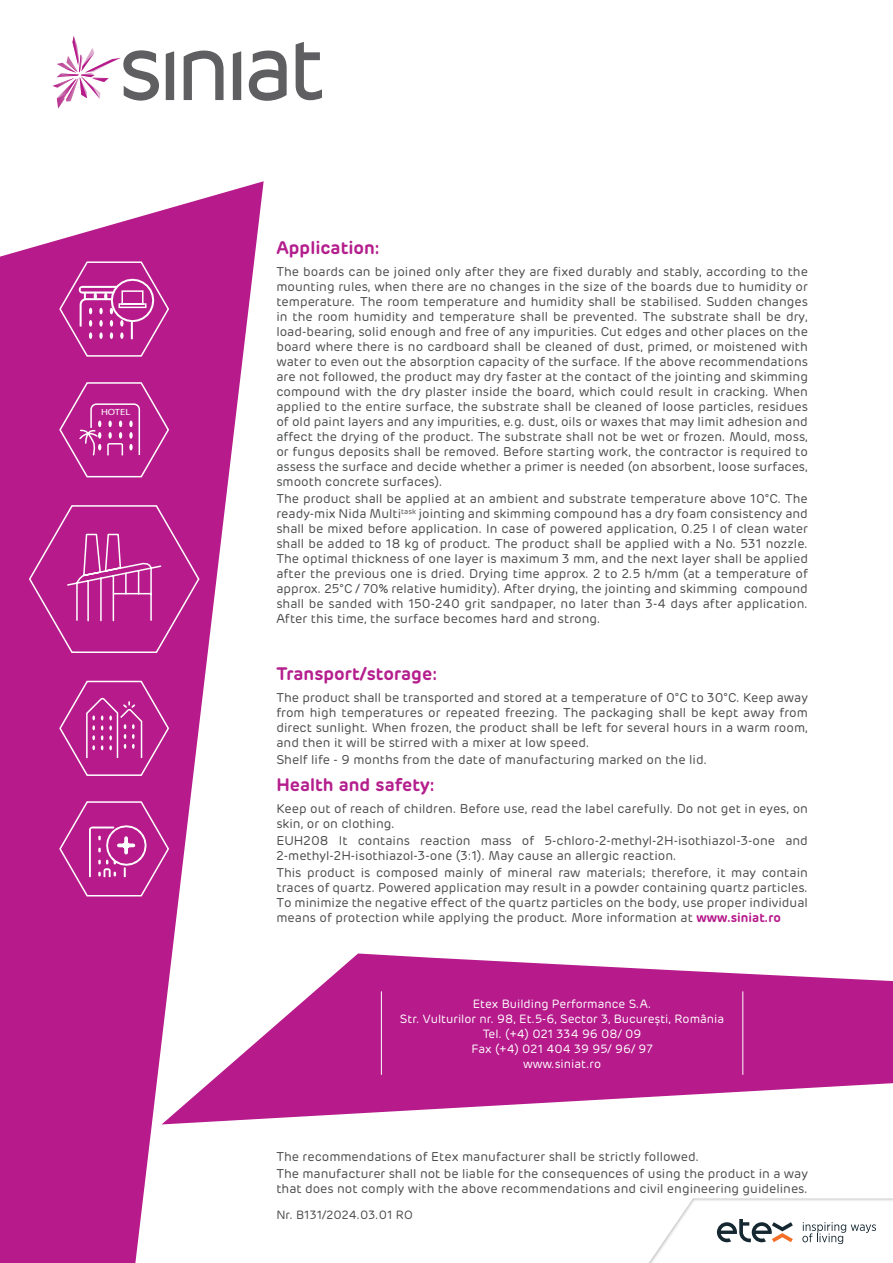
<style>
.page{position:relative;width:893px;height:1263px;background:#fff}
.page>*{position:absolute;margin:0;border:0;box-sizing:border-box;transform-origin:0 0}
.t1{font:600 18px "Rubrik";color:#b41e8d}
.t2{font:12.75px/15px "Rubrik";color:#4b4c4d;text-align:justify}
.t3{font:12px/15px "Rubrik";color:#fff;text-align:center}
.t4{font:12px "Rubrik";color:#4b4c4d}
.t5{font:9px "Myriad Pro";color:#fff;scale:1.18 1}
.s1{font-weight:600;color:#b61a8b}
</style>
<div class="page">
<svg style="left:0;top:181px;width:264px;height:1082px;fill:#b61a8b"></svg>
<svg style="left:649px;top:1198px;width:244px;height:65px"></svg>
<svg style="left:249px;top:51px;width:38px;height:50px"></svg>
<svg style="left:166px;top:51px;width:8px;height:49px"></svg>
<svg style="left:184px;top:51px;width:40px;height:49px"></svg>
<svg style="left:233px;top:51px;width:8px;height:49px"></svg>
<svg style="left:296px;top:42px;width:26px;height:58px"></svg>
<svg style="left:52px;top:36px;width:107px;height:73px"></svg>
<svg style="left:162px;top:953px;width:731px;height:171px;fill:#b61a8b"></svg>
<hr style="left:381px;top:991px;width:1px;height:84px;background:#fff">
<hr style="left:742px;top:991px;width:1px;height:84px;background:#fff">
<svg style="left:58px;top:260px;width:112px;height:97px;background:#bf389a"></svg>
<svg style="left:28px;top:504px;width:172px;height:150px;background:#ba2992"></svg>
<svg style="left:58px;top:679px;width:112px;height:98px;background:#bc2d95"></svg>
<svg style="left:58px;top:381px;width:112px;height:97px;background:#bc2e95"></svg>
<svg style="left:58px;top:800px;width:112px;height:97px;background:#bd3196"></svg>
<p class="t5" style="left:101px;top:407px;width:26px">HOTEL</p>
<h1 class="t1" style="left:276px;top:236px;width:105px">Application:</h1>
<p class="t2" style="left:276px;top:264px;width:533px">The boards can be joined only after they are fixed durably and stably, according to the mounting rules, when there are no changes in the size of the boards due to humidity or temperature. The room temperature and humidity shall be stabilised. Sudden changes in the room humidity and temperature shall be prevented. The substrate shall be dry, load-bearing, solid enough and free of any impurities. Cut edges and other places on the board where there is no cardboard shall be cleaned of dust, primed, or moistened with water to even out the absorption capacity of the surface. If the above recommendations are not followed, the product may dry faster at the contact of the jointing and skimming compound with the dry plaster inside the board, which could result in cracking. When applied to the entire surface, the substrate shall be cleaned of loose particles, residues of old paint layers and any impurities, e.g. dust, oils or waxes that may limit adhesion and affect the drying of the product. The substrate shall not be wet or frozen. Mould, moss, or fungus deposits shall be removed. Before starting work, the contractor is required to assess the surface and decide whether a primer is needed (on absorbent, loose surfaces, smooth concrete surfaces).</p>
<p class="t2" style="left:276px;top:491px;width:533px">The product shall be applied at an ambient and substrate temperature above 10°C. The ready-mix Nida Multi<sup>task</sup> jointing and skimming compound has a dry foam consistency and shall be mixed before application. In case of powered application, 0.25 l of clean water shall be added to 18 kg of product. The product shall be applied with a No. 531 nozzle.<br>The optimal thickness of one layer is maximum 3 mm, and the next layer shall be applied after the previous one is dried. Drying time approx. 2 to 2.5 h/mm (at a temperature of approx. 25°C / 70% relative humidity). After drying, the jointing and skimming compound shall be sanded with 150-240 grit sandpaper, no later than 3-4 days after application.<br>After this time, the surface becomes hard and strong.</p>
<h1 class="t1" style="left:276px;top:662px;width:162px">Transport/storage:</h1>
<p class="t2" style="left:276px;top:690px;width:533px">The product shall be transported and stored at a temperature of 0°C to 30°C. Keep away from high temperatures or repeated freezing. The packaging shall be kept away from direct sunlight. When frozen, the product shall be left for several hours in a warm room, and then it will be stirred with a mixer at low speed.</p>
<p class="t2" style="left:276px;top:752px;width:432px">Shelf life - 9 months from the date of manufacturing marked on the lid.</p>
<h1 class="t1" style="left:276px;top:773px;width:160px">Health and safety:</h1>
<p class="t2" style="left:276px;top:801px;width:533px">Keep out of reach of children. Before use, read the label carefully. Do not get in eyes, on skin, or on clothing.</p>
<p class="t2" style="left:276px;top:833px;width:533px">EUH208 It contains reaction mass of 5-chloro-2-methyl-2H-isothiazol-3-one and<br>2-methyl-2H-isothiazol-3-one (3:1). May cause an allergic reaction.</p>
<p class="t2" style="left:276px;top:865px;width:533px">This product is composed mainly of mineral raw materials; therefore, it may contain traces of quartz. Powered application may result in a powder containing quartz particles.<br>To minimize the negative effect of the quartz particles on the body, use proper individual means of protection while applying the product. More information at <span class="s1">www.siniat.ro</span></p>
<p class="t3" style="left:400px;top:996px;width:326px">Etex Building Performance S.A.<br>Str. Vulturilor nr. 98, Et.5-6, Sector 3, București, România<br>Tel. (+4) 021 334 96 08/ 09<br>Fax (+4) 021 404 39 95/ 96/ 97<br>www.siniat.ro</p>
<p class="t2" style="left:276px;top:1147px;width:533px;line-height:17.1px">The recommendations of Etex manufacturer shall be strictly followed.<br>The manufacturer shall not be liable for the consequences of using the product in a way</p>
<p class="t2" style="left:276px;top:1181px;width:533px">that does not comply with the above recommendations and civil engineering guidelines.</p>
<p class="t4" style="left:276px;top:1207px;width:138px">Nr. B131/2024.03.01 RO</p>
</div>
